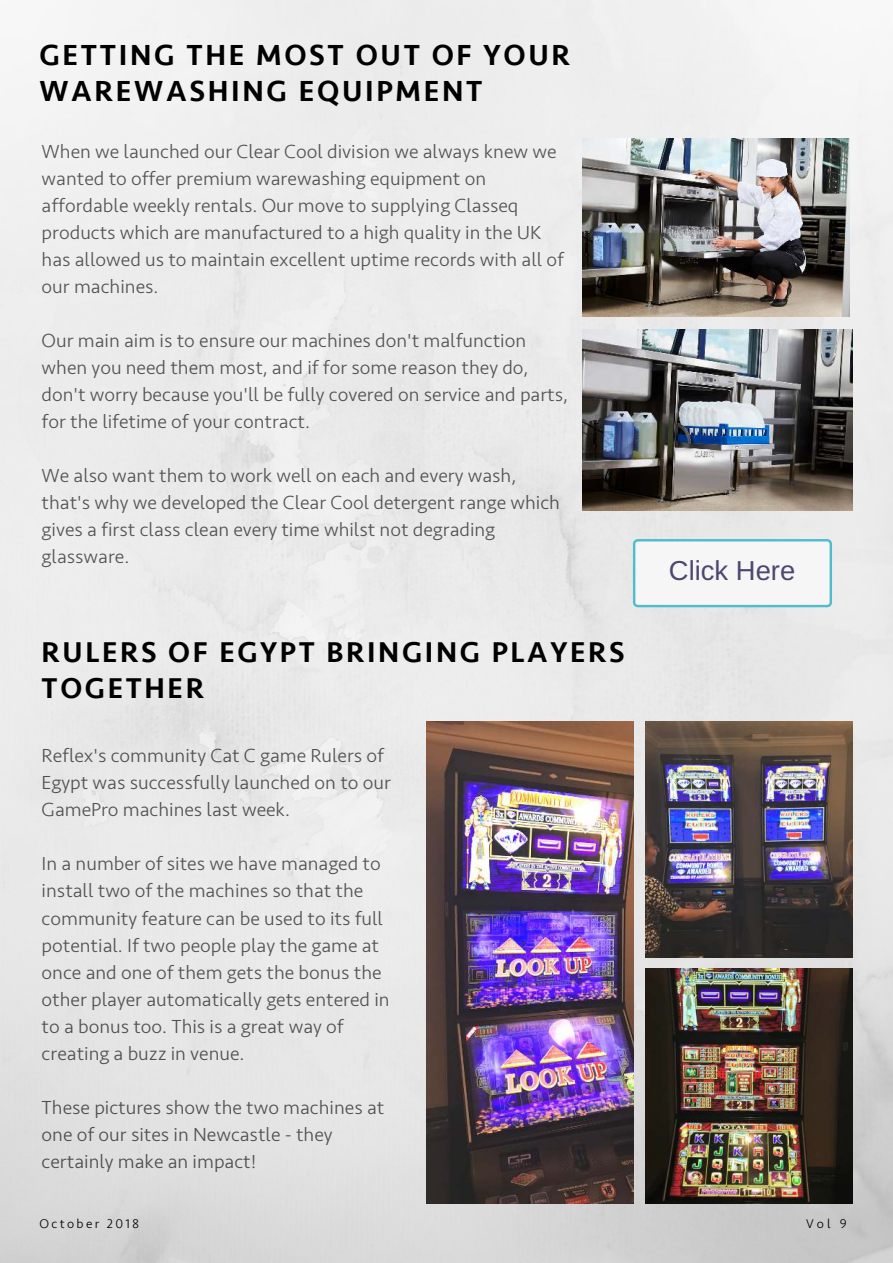
<style>
.page{position:relative;width:893px;height:1263px;background:#fff}
.page>*{position:absolute;margin:0;border:0;box-sizing:border-box;transform-origin:0 0}
.t1{font:500 29.85px/36px "Seravek";letter-spacing:.09em;color:#000}
.t2{font:500 29.4px/36px "Seravek";letter-spacing:.09em;color:#000}
.t3{font:27.45px "Arimo";color:#4e466e}
.t4{font:300 19.8px/27px "Seravek";color:#000}
.t5{font:300 13.2px "Seravek";letter-spacing:.18em;color:#000}
</style>
<div class="page">
<img style="left:0;top:0;width:893px;height:1263px">
<svg style="left:633px;top:539px;width:199px;height:68px"></svg>
<img style="left:427px;top:722px;width:207px;height:482px">
<img style="left:645px;top:722px;width:207px;height:235px">
<img style="left:645px;top:968px;width:207px;height:236px">
<img style="left:582px;top:138px;width:267px;height:178px">
<img style="left:582px;top:330px;width:270px;height:180px">
<h1 class="t1" style="left:39px;top:38px;width:532px">GETTING THE MOST OUT OF YOUR<br>WAREWASHING EQUIPMENT</h1>
<p class="t4" style="left:42px;top:138px;width:524px">When we launched our Clear Cool division we always knew we wanted to offer premium warewashing equipment on affordable weekly rentals. Our move to supplying Classeq products which are manufactured to a high quality in the UK has allowed us to maintain excellent uptime records with all of our machines.</p>
<p class="t4" style="left:42px;top:327px;width:528px">Our main aim is to ensure our machines don't malfunction when you need them most, and if for some reason they do, don't worry because you'll be fully covered on service and parts, for the lifetime of your contract.</p>
<p class="t4" style="left:42px;top:462px;width:520px">We also want them to work well on each and every wash, that's why we developed the Clear Cool detergent range which gives a first class clean every time whilst not degrading glassware.</p>
<h2 class="t2" style="left:42px;top:635px;width:584px">RULERS OF EGYPT BRINGING PLAYERS<br>TOGETHER</h2>
<p class="t4" style="left:42px;top:743px;width:351px">Reflex's community Cat C game Rulers of<br>Egypt was successfully launched on to our<br>GamePro machines last week.</p>
<p class="t4" style="left:42px;top:851px;width:350px">In a number of sites we have managed to install two of the machines so that the community feature can be used to its full potential. If two people play the game at once and one of them gets the bonus the other player automatically gets entered in to a bonus too. This is a great way of creating a buzz in venue.</p>
<p class="t4" style="left:42px;top:1094px;width:344px">These pictures show the two machines at one of our sites in Newcastle - they certainly make an impact!</p>
<p class="t5" style="left:39px;top:1215px;width:101px">October 2018</p>
<h3 class="t3" style="left:669px;top:556px;width:128px">Click Here</h3>
<p class="t5" style="left:806px;top:1215px;width:42px">Vol 9</p>
</div>
